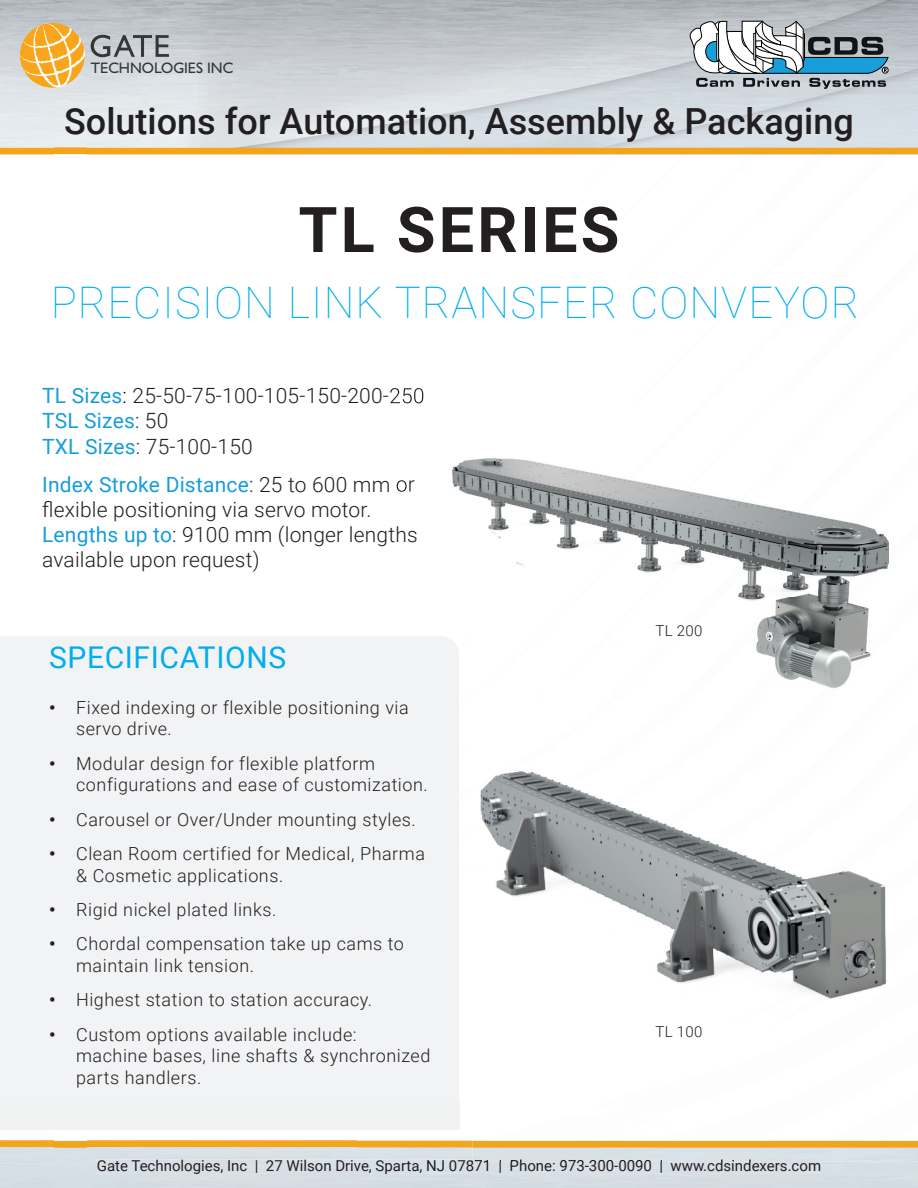
<style>
.page{position:relative;width:918px;height:1188px;background:#fff}
.page>*{position:absolute;margin:0;border:0;box-sizing:border-box;transform-origin:0 0}
.t1{font:700 63px "Roboto";letter-spacing:.05em;color:#231f20}
.t2{font:100 43.5px "Roboto";letter-spacing:.025em;color:#00aeef}
.t3{font:500 36px "Roboto";color:#231f20}
.t4{font:30px "Roboto";letter-spacing:.02em;color:#00aeef}
.t5{font:300 21px/25.2px "Roboto";letter-spacing:.01em;color:#231f20}
.t6{font:300 18px/21.6px "Roboto";letter-spacing:.03em;color:#231f20}
.t7{font:15.15px "Humanist 521 BT";color:#323738}
.t8{font:15px "Roboto";color:#231f20}
.t9{font:300 15px "Roboto";letter-spacing:.02em;color:#231f20}
.s1{font-weight:400;color:#179dd9}
.s2{color:#0b0002}
.s3{font-weight:700}
</style>
<div class="page">
<img style="left:0;top:0;width:918px;height:155px">
<img style="left:0;top:1140px;width:408px;height:48px">
<img style="left:408px;top:1140px;width:51px;height:48px">
<img style="left:459px;top:1102px;width:51px;height:86px">
<img style="left:54px;top:0;width:32px;height:1188px">
<div style="left:98px;top:1160px;width:723px;height:14px;background:#d8e0e6"></div>
<svg style="left:19px;top:23px;width:150px;height:66px;background:#d4c1a0"></svg>
<svg style="left:690px;top:19px;width:199px;height:72px"></svg>
<div style="left:0;top:636px;width:459px;height:467px;background:#f2f3f4"></div>
<div style="left:0;top:1103px;width:459px;height:27px;background:#f1f3f2"></div>
<img style="left:473px;top:771px;width:98px;height:389px">
<img style="left:571px;top:787px;width:99px;height:373px">
<img style="left:670px;top:826px;width:99px;height:334px">
<img style="left:769px;top:865px;width:99px;height:297px">
<img style="left:868px;top:878px;width:50px;height:284px">
<img style="left:473px;top:1160px;width:348px;height:2px">
<img style="left:390px;top:392px;width:499px;height:152px">
<img style="left:516px;top:544px;width:373px;height:53px">
<img style="left:739px;top:597px;width:130px;height:53px">
<img style="left:756px;top:650px;width:115px;height:38px">
<img style="left:390px;top:388px;width:33px;height:15px">
<img style="left:390px;top:476px;width:25px;height:16px">
<p class="t7" style="left:91px;top:59px;width:144px">TECHNOLOGIES INC</p>
<h3 class="t3" style="left:64px;top:96px;width:791px">Solutions for Automation, Assembly &amp; Packaging</h3>
<h1 class="t1" style="left:299px;top:185px;width:322px">TL SERIES</h1>
<h2 class="t2" style="left:51px;top:272px;width:810px">PRECISION LINK TRANSFER CONVEYOR</h2>
<p class="t5" style="left:42px;top:382px;width:384px"><span class="s1">TL Sizes</span><span class="s2">:</span> 25-50-75-100-105-150-200-250<br><span class="s1">TSL Sizes</span>: 50<br><span class="s1">TXL Sizes</span>: 75-100-150</p>
<p class="t5" style="left:42px;top:471px;width:377px"><span class="s1">Index Stroke Distance</span>: 25 to 600 mm or flexible positioning via servo motor.<br><span class="s1">Lengths up to</span>: 9100 mm (longer lengths available upon request)</p>
<h3 class="t4" style="left:49px;top:637px;width:239px">SPECIFICATIONS</h3>
<p class="t6" style="left:76px;top:696px;width:334px;text-indent:-27px"><span class="s3">•</span> Fixed indexing or flexible positioning via servo drive.</p>
<p class="t6" style="left:76px;top:752px;width:353px;text-indent:-27px"><span class="s3">•</span> Modular design for flexible platform configurations and ease of customization.</p>
<p class="t6" style="left:49px;top:808px;width:368px"><span class="s3">•</span> Carousel or Over/Under mounting styles.</p>
<p class="t6" style="left:76px;top:842px;width:350px;text-indent:-27px"><span class="s3">•</span> Clean Room certified for Medical, Pharma &amp; Cosmetic applications.</p>
<p class="t6" style="left:49px;top:898px;width:229px"><span class="s3">•</span> Rigid nickel plated links.</p>
<p class="t6" style="left:76px;top:933px;width:329px;text-indent:-27px"><span class="s3">•</span> Chordal compensation take up cams to maintain link tension.</p>
<p class="t6" style="left:49px;top:989px;width:325px"><span class="s3">•</span> Highest station to station accuracy.</p>
<p class="t6" style="left:76px;top:1023px;width:356px;text-indent:-27px"><span class="s3">•</span> Custom options available include: machine bases, line shafts &amp; synchronized parts handlers.</p>
<p class="t9" style="left:656px;top:620px;width:48px">TL 200</p>
<p class="t9" style="left:656px;top:1021px;width:48px">TL 100</p>
<p class="t8" style="left:97px;top:1155px;width:726px">Gate Technologies, Inc | 27 Wilson Drive, Sparta, NJ 07871 | Phone: 973-300-0090 | www.cdsindexers.com</p>
</div>
